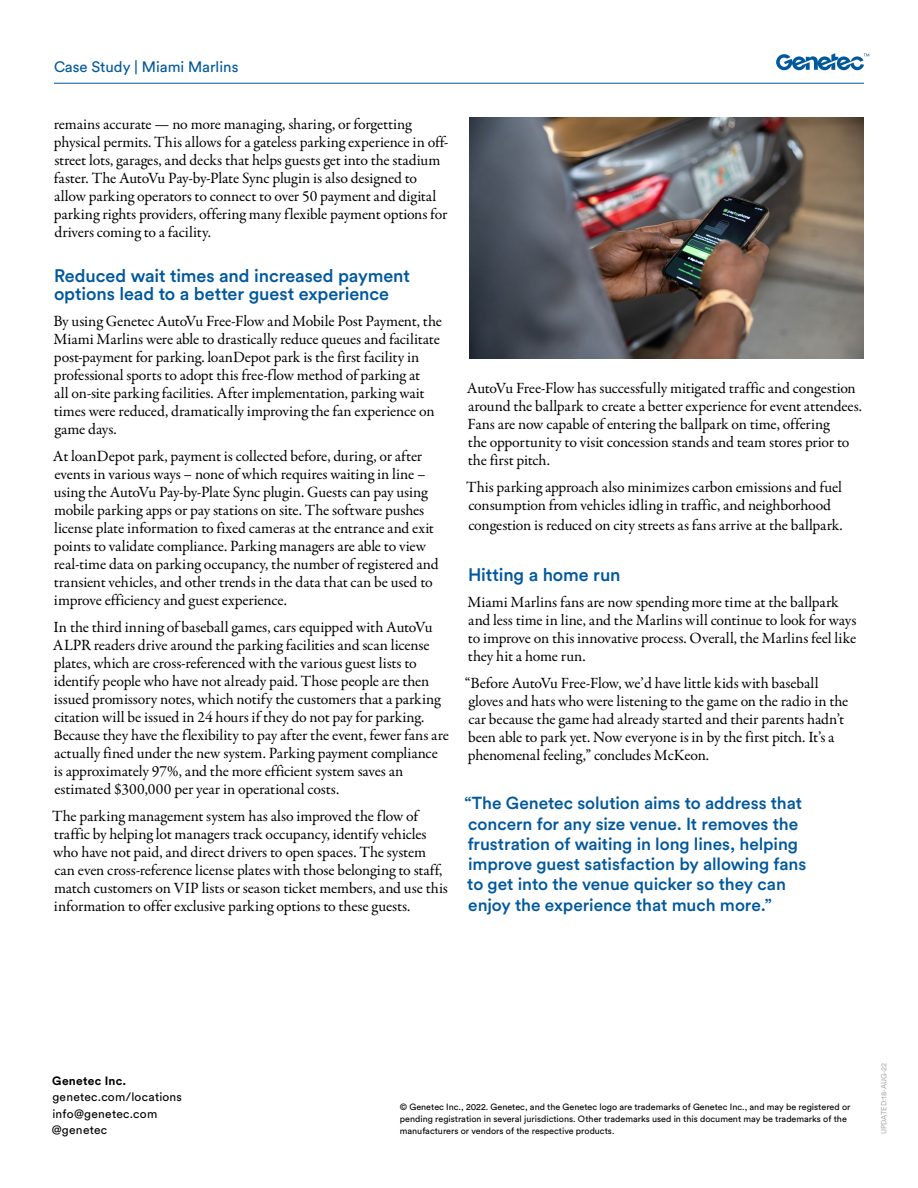
<style>
.page{position:relative;width:918px;height:1188px;background:#fff}
.page>*{position:absolute;margin:0;border:0;box-sizing:border-box;transform-origin:0 0}
.t1{font:500 18px/18px "Circular Pro";letter-spacing:-.005em;color:#00589d}
.t2{font:500 17.25px/20.2px "Circular Pro";letter-spacing:-.005em;color:#00589d}
.t3{font:15.75px/18px "Garamond Premr Pro";letter-spacing:-.01em;color:#000}
.t4{font:15px "Circular Pro";color:#00589d}
.t5{font:12px/16.5px "Circular Pro";letter-spacing:.02em;color:#000}
.t6{font:700 12px "Circular Pro";letter-spacing:.025em;color:#000}
.t7{font:9px/12px "Circular Pro";color:#000}
.t8{font:7.5px "Circular Pro";color:#adafb2}
</style>
<div class="page">
<img style="left:470px;top:117px;width:394px;height:242px">
<hr style="left:54px;top:83px;width:810px;height:1px;background:#00589d">
<svg style="left:776px;top:53px;width:93px;height:17px"></svg>
<p class="t4" style="left:54px;top:57px;width:186px">Case Study | Miami Marlins</p>
<p class="t3" style="left:54px;top:115px;width:396px">remains accurate — no more managing, sharing, or forgetting physical permits. This allows for a gateless parking experience in off&shy;street lots, garages, and decks that helps guests get into the stadium faster. The AutoVu Pay-by-Plate Sync plugin is also designed to allow parking operators to connect to over 50 payment and digital parking rights providers, offering many flexible payment options for drivers coming to a facility.</p>
<p class="t1" style="left:54px;top:266px;width:358px">Reduced wait times and increased payment options lead to a better guest experience</p>
<p class="t3" style="left:53px;top:312px;width:390px">By using Genetec AutoVu Free-Flow and Mobile Post Payment, the Miami Marlins were able to drastically reduce queues and facilitate post-payment for parking. loanDepot park is the first facility in professional sports to adopt this free-flow method of parking at<br>all on-site parking facilities. After implementation, parking wait times were reduced, dramatically improving the fan experience on game days.</p>
<p class="t3" style="left:53px;top:447px;width:387px">At loanDepot park, payment is collected before, during, or after events in various ways – none of which requires waiting in line – using the AutoVu Pay-by-Plate Sync plugin. Guests can pay using mobile parking apps or pay stations on site. The software pushes license plate information to fixed cameras at the entrance and exit points to validate compliance. Parking managers are able to view real-time data on parking occupancy, the number of registered and transient vehicles, and other trends in the data that can be used to improve efficiency and guest experience.</p>
<p class="t3" style="left:53px;top:618px;width:398px">In the third inning of baseball games, cars equipped with AutoVu ALPR readers drive around the parking facilities and scan license plates, which are cross-referenced with the various guest lists to identify people who have not already paid. Those people are then issued promissory notes, which notify the customers that a parking citation will be issued in 24 hours if they do not pay for parking.<br>Because they have the flexibility to pay after the event, fewer fans are actually fined under the new system. Parking payment compliance is approximately 97%, and the more efficient system saves an estimated $300,000 per year in operational costs.</p>
<p class="t3" style="left:52px;top:807px;width:398px">The parking management system has also improved the flow of traffic by helping lot managers track occupancy, identify vehicles who have not paid, and direct drivers to open spaces. The system can even cross-reference license plates with those belonging to staff, match customers on VIP lists or season ticket members, and use this information to offer exclusive parking options to these guests.</p>
<p class="t3" style="left:467px;top:379px;width:397px">AutoVu Free-Flow has successfully mitigated traffic and congestion around the ballpark to create a better experience for event attendees.<br>Fans are now capable of entering the ballpark on time, offering<br>the opportunity to visit concession stands and team stores prior to the first pitch.</p>
<p class="t3" style="left:466px;top:478px;width:377px">This parking approach also minimizes carbon emissions and fuel consumption from vehicles idling in traffic, and neighborhood</p>
<p class="t3" style="left:468px;top:517px;width:376px">congestion is reduced on city streets as fans arrive at the ballpark.</p>
<p class="t1" style="left:468px;top:565px;width:154px">Hitting a home run</p>
<p class="t3" style="left:467px;top:593px;width:391px">Miami Marlins fans are now spending more time at the ballpark and less time in line, and the Marlins will continue to look for ways to improve on this innovative process. Overall, the Marlins feel like they hit a home run.</p>
<p class="t3" style="left:465px;top:674px;width:385px">“Before AutoVu Free-Flow, we’d have little kids with baseball gloves and hats who were listening to the game on the radio in the car because the game had already started and their parents hadn’t been able to park yet. Now everyone is in by the first pitch. It’s a phenomenal feeling,” concludes McKeon.</p>
<p class="t2" style="left:465px;top:792px;width:343px">“The Genetec solution aims to address that concern for any size venue. It removes the frustration of waiting in long lines, helping improve guest satisfaction by allowing fans to get into the venue quicker so they can enjoy the experience that much more.”</p>
<p class="t6" style="left:52px;top:1072px;width:76px">Genetec Inc.</p>
<p class="t5" style="left:52px;top:1088px;width:132px">genetec.com/locations info@genetec.com @genetec</p>
<p class="t7" style="left:400px;top:1101px;width:452px">© Genetec Inc., 2022. Genetec, and the Genetec logo are trademarks of Genetec Inc., and may be registered or pending registration in several jurisdictions. Other trademarks used in this document may be trademarks of the manufacturers or vendors of the respective products.</p>
<p class="t8" style="left:879px;top:1134px;width:73px;rotate:-90deg">UPDATED:18-AUG-22</p>
</div>
